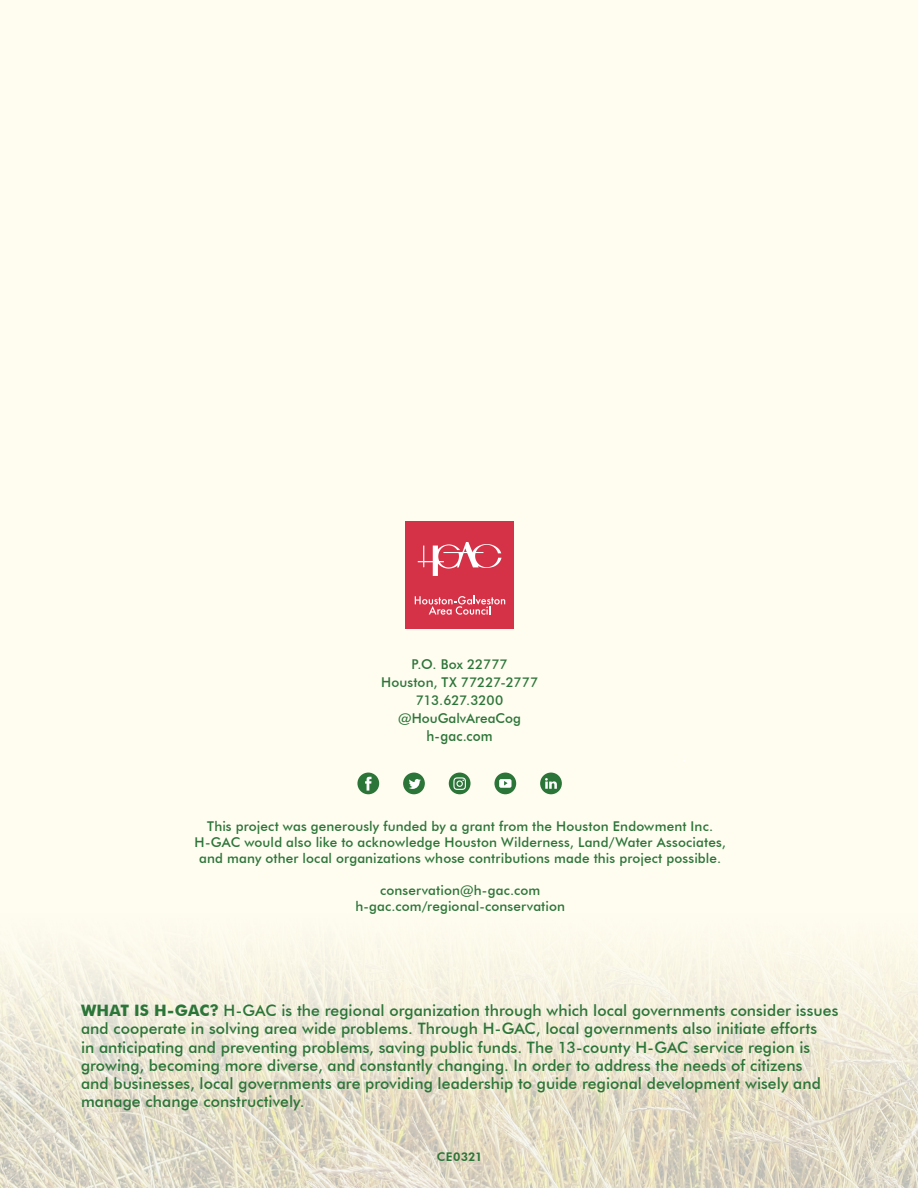
<style>
.page{position:relative;width:918px;height:1188px;background:#fffdf0}
.page>*{position:absolute;margin:0;border:0;box-sizing:border-box;transform-origin:0 0}
.t1{font:500 15.75px/18.1px "Futura BT";letter-spacing:.005em;color:#2c7539}
.t2{font:500 14.4px "Futura BT";letter-spacing:.01em;color:#2c7539;scale:.93 1}
.t3{font:500 13.5px/16.2px "Futura BT";letter-spacing:.01em;color:#2c7539;text-align:center}
.t4{font:800 12px "Futura BT";letter-spacing:.015em;color:#2c7539}
.s1{font-weight:700}
</style>
<div class="page">
<img style="left:0;top:521px;width:918px;height:667px">
<div style="left:406px;top:521px;width:108px;height:108px;background:#d63247"></div>
<svg style="left:418px;top:542px;width:84px;height:34px"></svg>
<svg style="left:415px;top:596px;width:90px;height:19px"></svg>
<div style="left:494px;top:773px;width:22px;height:21px;background:#2c7539;border-radius:50%"></div>
<svg style="left:499px;top:779px;width:13px;height:9px"></svg>
<div style="left:357px;top:773px;width:22px;height:21px;background:#2c7539;border-radius:50%"></div>
<svg style="left:365px;top:777px;width:7px;height:14px"></svg>
<div style="left:403px;top:773px;width:22px;height:21px;background:#2c7539;border-radius:50%"></div>
<svg style="left:409px;top:779px;width:12px;height:10px"></svg>
<div style="left:540px;top:773px;width:22px;height:21px;background:#2c7539;border-radius:50%"></div>
<svg style="left:545px;top:778px;width:12px;height:11px"></svg>
<div style="left:449px;top:773px;width:22px;height:21px;background:#2c7539;border-radius:50%"></div>
<svg style="left:453px;top:777px;width:13px;height:13px"></svg>
<p class="t3" style="left:412px;top:656px;width:98px">P.O. Box 22777</p>
<p class="t3" style="left:381px;top:674px;width:159px">Houston, TX 77227-2777</p>
<p class="t3" style="left:398px;top:691px;width:124px;line-height:18px">713.627.3200 @HouGalvAreaCog</p>
<p class="t2" style="left:427px;top:727px;width:73px">h-gac.com</p>
<p class="t3" style="left:195px;top:818px;width:533px">This project was generously funded by a grant from the Houston Endowment Inc.<br>H-GAC would also like to acknowledge Houston Wilderness, Land/Water Associates, and many other local organizations whose contributions made this project possible.</p>
<p class="t3" style="left:355px;top:882px;width:211px">conservation@h-gac.com h-gac.com/regional-conservation</p>
<p class="t1" style="left:81px;top:1002px;width:759px"><span class="s1">WHAT IS H-GAC?</span> H-GAC is the regional organization through which local governments consider issues and cooperate in solving area wide problems. Through H-GAC, local governments also initiate efforts<br>in anticipating and preventing problems, saving public funds. The 13-county H-GAC service region is growing, becoming more diverse, and constantly changing. In order to address the needs of citizens<br>and businesses, local governments are providing leadership to guide regional development wisely and manage change constructively.</p>
<p class="t4" style="left:437px;top:1150px;width:47px">CE0321</p>
</div>
